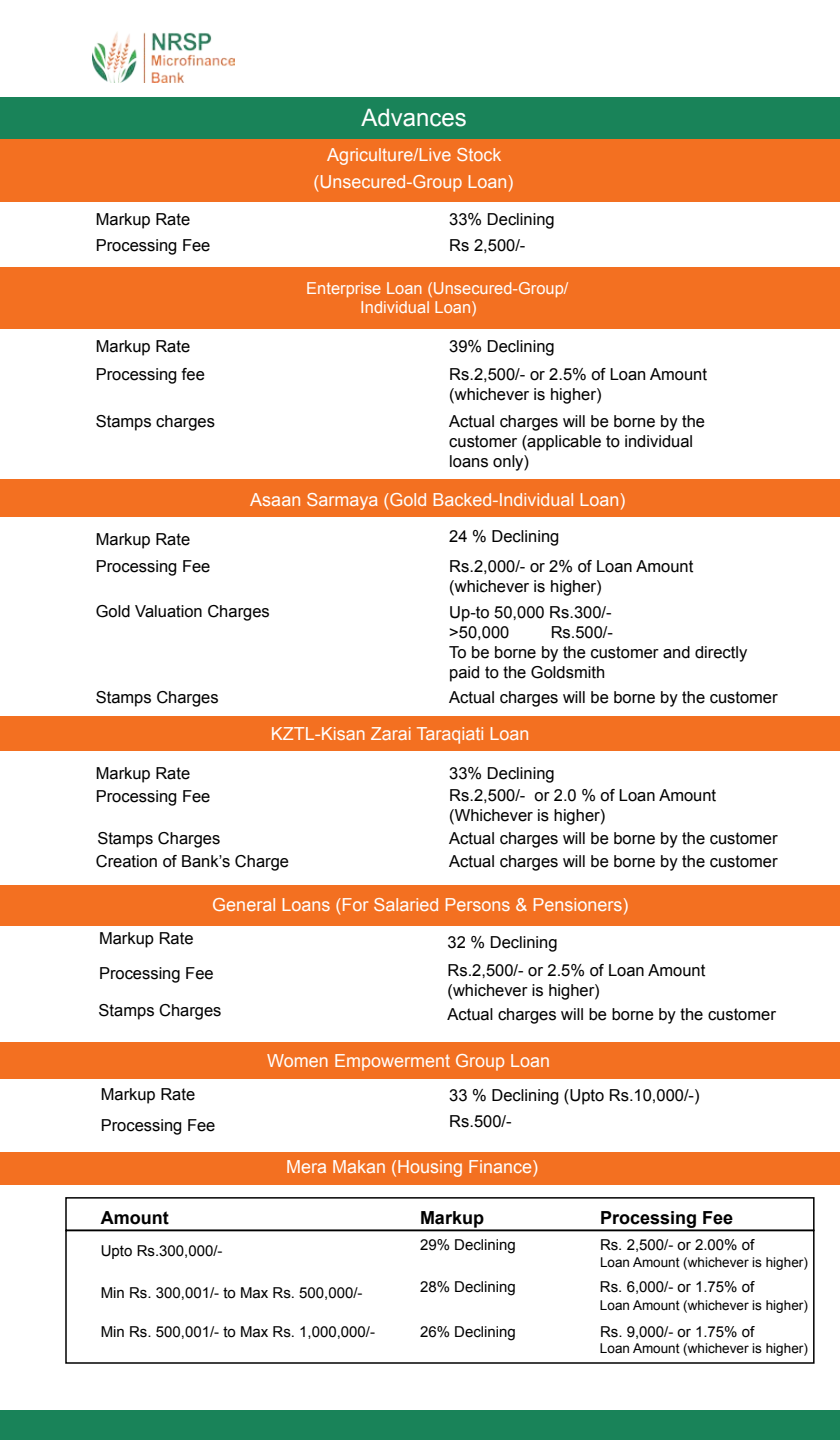
<style>
.page{position:relative;width:840px;height:1440px;background:#fff}
.page>*{position:absolute;margin:0;border:0;box-sizing:border-box;transform-origin:0 0}
.t1{font:24px "Arial";color:#fff}
.t2{font:18px/26.7px "Arial";color:#fff;text-align:center}
.t3{font:700 18px "Arial";color:#000}
.t4{font:16.5px/19.8px "Arial";color:#000}
.t5{font:16.5px/19.8px "Arial";color:#fff}
.t6{font:15px "Arial";color:#000}
.t7{font:13.5px "Arial";color:#000}
</style>
<div class="page">
<img style="left:93px;top:32px;width:142px;height:51px">
<div style="left:0;top:97px;width:840px;height:42px;background:#198359"></div>
<div style="left:0;top:139px;width:840px;height:63px;background:#f37021"></div>
<div style="left:0;top:267px;width:840px;height:62px;background:#f37021"></div>
<div style="left:0;top:479px;width:840px;height:38px;background:#f37021"></div>
<div style="left:0;top:717px;width:840px;height:34px;background:#f37021"></div>
<div style="left:0;top:886px;width:840px;height:40px;background:#f37021"></div>
<div style="left:0;top:1043px;width:840px;height:36px;background:#f37021"></div>
<div style="left:0;top:1152px;width:840px;height:33px;background:#f37021"></div>
<div style="left:0;top:1410px;width:840px;height:30px;background:#198359"></div>
<div style="left:65px;top:1197px;width:750px;height:34px;border:2px solid #000"></div>
<div style="left:65px;top:1230px;width:750px;height:134px;border:2px solid #000"></div>
<h1 class="t1" style="left:361px;top:102px;width:107px">Advances</h1>
<p class="t2" style="left:314px;top:142px;width:202px">Agriculture/Live Stock (Unsecured-Group Loan)</p>
<p class="t4" style="left:96px;top:207px;width:116px;line-height:25.7px">Markup Rate<br>Processing Fee</p>
<p class="t4" style="left:449px;top:206px;width:107px;line-height:26px">33% Declining<br>Rs 2,500/-</p>
<p class="t5" style="left:360px;top:278px;width:210px;text-indent:-54px">Enterprise Loan (Unsecured-Group/<br>Individual Loan)</p>
<p class="t4" style="left:96px;top:336px;width:96px">Markup Rate</p>
<p class="t4" style="left:449px;top:336px;width:107px">39% Declining</p>
<p class="t4" style="left:96px;top:365px;width:111px">Processing fee</p>
<p class="t4" style="left:449px;top:365px;width:259px">Rs.2,500/- or 2.5% of Loan Amount (whichever is higher)</p>
<p class="t4" style="left:96px;top:411px;width:121px">Stamps charges</p>
<p class="t4" style="left:449px;top:411px;width:257px">Actual charges will be borne by the customer (applicable to individual loans only)</p>
<p class="t2" style="left:250px;top:486px;width:377px">Asaan Sarmaya (Gold Backed-Individual Loan)</p>
<p class="t4" style="left:96px;top:529px;width:96px">Markup Rate</p>
<p class="t4" style="left:449px;top:527px;width:112px">24 % Declining</p>
<p class="t4" style="left:96px;top:556px;width:116px">Processing Fee</p>
<p class="t4" style="left:449px;top:556px;width:245px">Rs.2,000/- or 2% of Loan Amount (whichever is higher)</p>
<p class="t4" style="left:96px;top:601px;width:175px">Gold Valuation Charges</p>
<p class="t4" style="left:449px;top:603px;width:164px">Up-to 50,000 Rs.300/- &gt;50,000</p>
<p class="t4" style="left:449px;top:623px;width:300px;text-indent:101px">Rs.500/-<br>To be borne by the customer and directly paid to the Goldsmith</p>
<p class="t4" style="left:96px;top:687px;width:124px">Stamps Charges</p>
<p class="t4" style="left:449px;top:687px;width:330px">Actual charges will be borne by the customer</p>
<p class="t2" style="left:271px;top:720px;width:260px">KZTL-Kisan Zarai Taraqiati Loan</p>
<p class="t4" style="left:96px;top:764px;width:96px">Markup Rate</p>
<p class="t4" style="left:449px;top:764px;width:107px">33% Declining</p>
<p class="t4" style="left:96px;top:786px;width:116px">Processing Fee</p>
<p class="t4" style="left:96px;top:828px;width:195px;line-height:22.5px">Stamps Charges<br>Creation of Bank’s Charge</p>
<p class="t4" style="left:449px;top:785px;width:268px">Rs.2,500/- or 2.0 % of Loan Amount (Whichever is higher)</p>
<p class="t4" style="left:449px;top:828px;width:330px;line-height:22.5px">Actual charges will be borne by the customer<br>Actual charges will be borne by the customer</p>
<p class="t2" style="left:212px;top:892px;width:418px">General Loans (For Salaried Persons &amp; Pensioners)</p>
<p class="t4" style="left:99px;top:921px;width:116px;line-height:35px">Markup Rate<br>Processing Fee</p>
<p class="t4" style="left:99px;top:1001px;width:124px">Stamps Charges</p>
<p class="t4" style="left:448px;top:929px;width:259px;line-height:27.5px">32 % Declining<br>Rs.2,500/- or 2.5% of Loan Amount</p>
<p class="t4" style="left:448px;top:978px;width:330px;line-height:24.8px">(whichever is higher)<br>Actual charges will be borne by the customer</p>
<p class="t2" style="left:267px;top:1048px;width:284px">Women Empowerment Group Loan</p>
<p class="t4" style="left:101px;top:1079px;width:116px;line-height:30.5px">Markup Rate<br>Processing Fee</p>
<p class="t4" style="left:449px;top:1082px;width:252px;line-height:26px">33 % Declining (Upto Rs.10,000/-)<br>Rs.500/-</p>
<p class="t2" style="left:286px;top:1154px;width:254px">Mera Makan (Housing Finance)</p>
<p class="t3" style="left:101px;top:1206px;width:69px">Amount</p>
<p class="t6" style="left:101px;top:1241px;width:123px">Upto Rs.300,000/-</p>
<p class="t6" style="left:420px;top:1235px;width:97px">29% Declining</p>
<p class="t6" style="left:420px;top:1277px;width:97px">28% Declining</p>
<p class="t6" style="left:420px;top:1322px;width:97px">26% Declining</p>
<p class="t3" style="left:420px;top:1206px;width:66px">Markup</p>
<p class="t3" style="left:600px;top:1206px;width:135px">Processing Fee</p>
<p class="t6" style="left:600px;top:1235px;width:156px">Rs. 2,500/- or 2.00% of</p>
<p class="t7" style="left:600px;top:1253px;width:209px">Loan Amount (whichever is higher)</p>
<p class="t6" style="left:600px;top:1277px;width:156px">Rs. 6,000/- or 1.75% of</p>
<p class="t7" style="left:600px;top:1297px;width:209px">Loan Amount (whichever is higher)</p>
<p class="t6" style="left:600px;top:1322px;width:156px">Rs. 9,000/- or 1.75% of</p>
<p class="t7" style="left:600px;top:1339px;width:209px">Loan Amount (whichever is higher)</p>
<p class="t6" style="left:101px;top:1283px;width:263px">Min Rs. 300,001/- to Max Rs. 500,000/-</p>
<p class="t6" style="left:101px;top:1322px;width:276px">Min Rs. 500,001/- to Max Rs. 1,000,000/-</p>
</div>
